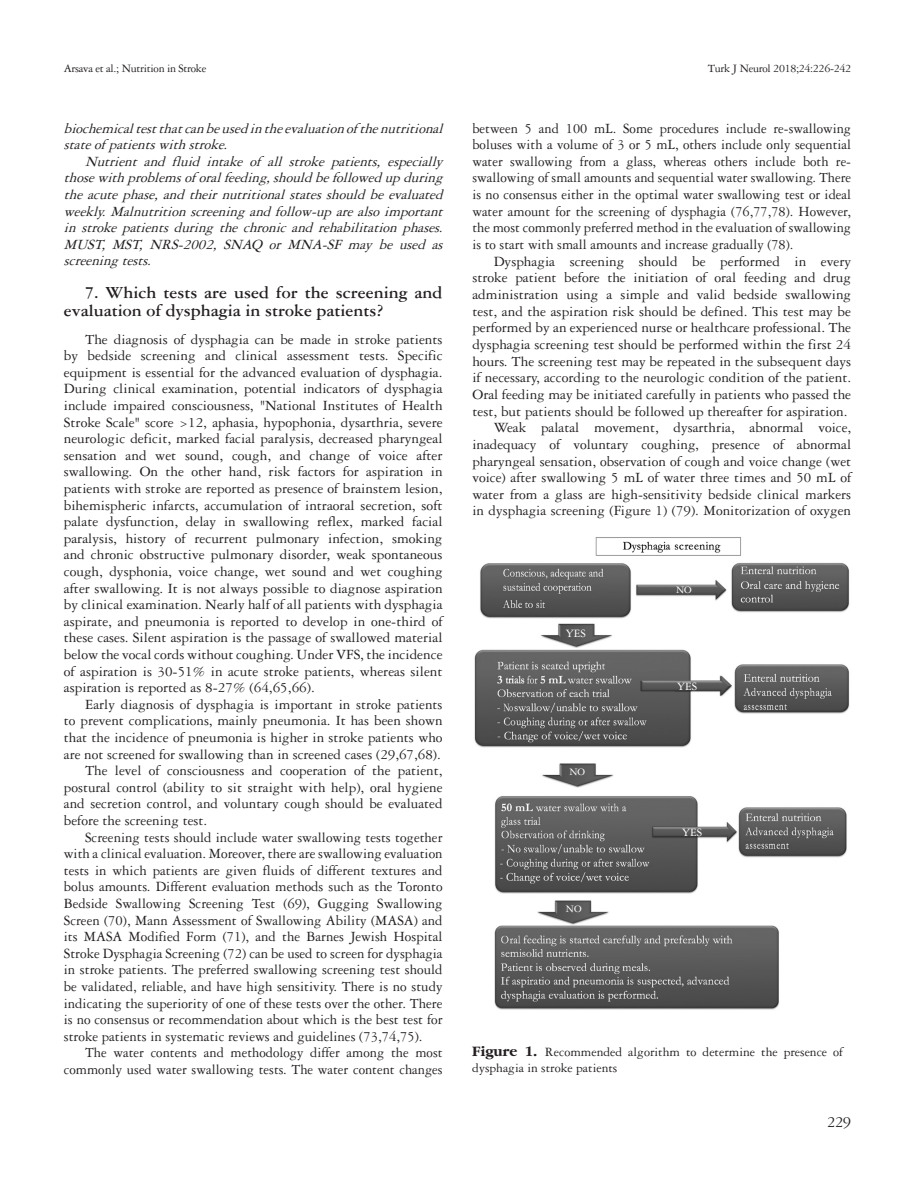
<style>
.page{position:relative;width:915px;height:1191px;background:#fff}
.page>*{position:absolute;margin:0;border:0;box-sizing:border-box;transform-origin:0 0}
.ARA_BASLIK{font:18px/18.1px "Garamond Three Bold Tr";color:#231f20}
.t1{font:16.5px "Garamond Three Tr";color:#231f20}
.YAZI{font:15px/16.6px "Garamond Three Tr";color:#231f20;text-align:justify}
.YAZI-2{font:15px/16.6px "Garamond Three Tr";color:#231f20;text-align:right;scale:.96 1}
.YAZI-3{font:italic 15px/16.6px "Garamond Three Tr";color:#231f20}
.YAZI-4{font:13.5px/16.5px "Garamond Three Tr";color:#231f20}
.t2{font:12px "Garamond Three Tr";letter-spacing:-.025em;color:#231f20}
.TABLO-YAZI{font:12px "Garamond Three Tr";color:#fff}
.TABLO-YAZI-2{font:10.5px "Garamond Three Tr";color:#fff}
.s1{font-family:"Garamond Bold Tr";font-size:15px}
</style>
<div class="page">
<img style="left:474px;top:537px;width:376px;height:473px">
<p class="t2" style="left:64px;top:61px;width:144px">Arsava et al.; Nutrition in Stroke</p>
<p class="YAZI-3" style="left:64px;top:119px;width:385px">biochemicaltestthatcanbeusedintheevaluationof thenutritional stateof patientswithstroke.</p>
<p class="YAZI-3" style="left:64px;top:152px;width:385px;text-align:justify;text-indent:21px">Nutrient and fluid intake of all stroke patients, especially thosewithproblemsof oralfeeding,shouldbefollowedup during theacutephase,andtheirnutritionalstatesshouldbeevaluated weekly.Malnutritionscreeningandfollow-up arealsoimportant in stroke patients during the chronic and rehabilitation phases.<br>MUST, MST, NRS-2002, SNAQ or MNA-SF may be used as screeningtests.</p>
<p class="ARA_BASLIK" style="left:64px;top:283px;width:380px;text-indent:21px">7. Which tests are used for the screening and evaluation of dysphagia in stroke patients?</p>
<p class="YAZI" style="left:64px;top:330px;width:380px;text-indent:21px">The diagnosis of dysphagia can be made in stroke patients by bedside screening and clinical assessment tests. Specific equipment is essential for the advanced evaluation of dysphagia.<br>During clinical examination, potential indicators of dysphagia include impaired consciousness, "National Institutes of Health Stroke Scale" score &gt;12, aphasia, hypophonia, dysarthria, severe neurologic deficit, marked facial paralysis, decreased pharyngeal sensation and wet sound, cough, and change of voice after swallowing. On the other hand, risk factors for aspiration in patients with stroke are reported as presence of brainstem lesion, bihemispheric infarcts, accumulation of intraoral secretion, soft palate dysfunction, delay in swallowing reflex, marked facial paralysis, history of recurrent pulmonary infection, smoking and chronic obstructive pulmonary disorder, weak spontaneous cough, dysphonia, voice change, wet sound and wet coughing after swallowing. It is not always possible to diagnose aspiration by clinical examination. Nearly half of all patients with dysphagia aspirate, and pneumonia is reported to develop in one-third of these cases. Silent aspiration is the passage of swallowed material below the vocal cords without coughing. Under VFS, the incidence of aspiration is 30-51% in acute stroke patients, whereas silent aspiration is reported as 8-27% (64,65,66).</p>
<p class="YAZI" style="left:64px;top:695px;width:380px;text-indent:21px">Early diagnosis of dysphagia is important in stroke patients to prevent complications, mainly pneumonia. It has been shown that the incidence of pneumonia is higher in stroke patients who are not screened for swallowing than in screened cases (29,67,68).</p>
<p class="YAZI" style="left:64px;top:761px;width:380px;text-indent:21px">The level of consciousness and cooperation of the patient, postural control (ability to sit straight with help), oral hygiene and secretion control, and voluntary cough should be evaluated before the screening test.</p>
<p class="YAZI" style="left:64px;top:828px;width:380px;text-indent:21px">Screening tests should include water swallowing tests together with a clinical evaluation. Moreover, there are swallowing evaluation tests in which patients are given fluids of different textures and bolus amounts. Different evaluation methods such as the Toronto Bedside Swallowing Screening Test (69), Gugging Swallowing Screen (70), Mann Assessment of Swallowing Ability (MASA) and its MASA Modified Form (71), and the Barnes Jewish Hospital Stroke Dysphagia Screening (72) can be used to screen for dysphagia in stroke patients. The preferred swallowing screening test should be validated, reliable, and have high sensitivity. There is no study indicating the superiority of one of these tests over the other. There is no consensus or recommendation about which is the best test for stroke patients in systematic reviews and guidelines (73,74,75).</p>
<p class="YAZI-2" style="left:64px;top:1043px;width:396px">The water contents and methodology differ among the most commonly used water swallowing tests. The water content changes</p>
<p class="t2" style="left:707px;top:61px;width:145px">Turk J Neurol 2018;24:226-242</p>
<p class="YAZI-2" style="left:472px;top:119px;width:396px;text-align:justify">between 5 and 100 mL. Some procedures include re-swallowing boluses with a volume of 3 or 5 mL, others include only sequential water swallowing from a glass, whereas others include both re&shy;swallowing of small amounts and sequential water swallowing. There is no consensus either in the optimal water swallowing test or ideal water amount for the screening of dysphagia (76,77,78). However, the most commonly preferred method in the evaluation of swallowing is to start with small amounts and increase gradually (78).</p>
<p class="YAZI" style="left:472px;top:252px;width:380px;text-indent:21px">Dysphagia screening should be performed in every stroke patient before the initiation of oral feeding and drug administration using a simple and valid bedside swallowing test, and the aspiration risk should be defined. This test may be performed by an experienced nurse or healthcare professional. The dysphagia screening test should be performed within the first 24 hours. The screening test may be repeated in the subsequent days if necessary, according to the neurologic condition of the patient.<br>Oral feeding may be initiated carefully in patients who passed the test, but patients should be followed up thereafter for aspiration.</p>
<p class="YAZI" style="left:472px;top:419px;width:380px;text-indent:21px">Weak palatal movement, dysarthria, abnormal voice, inadequacy of voluntary coughing, presence of abnormal pharyngeal sensation, observation of cough and voice change (wet voice) after swallowing 5 mL of water three times and 50 mL of water from a glass are high-sensitivity bedside clinical markers in dysphagia screening (Figure 1) (79). Monitorization of oxygen</p>
<p class="TABLO-YAZI" style="left:565px;top:625px;width:22px">YES</p>
<p class="TABLO-YAZI-2" style="left:569px;top:765px;width:17px">NO</p>
<p class="TABLO-YAZI-2" style="left:565px;top:902px;width:17px">NO</p>
<p class="TABLO-YAZI-2" style="left:675px;top:583px;width:17px">NO</p>
<p class="TABLO-YAZI" style="left:677px;top:678px;width:22px">YES</p>
<p class="TABLO-YAZI" style="left:682px;top:825px;width:22px">YES</p>
<p class="YAZI-4" style="left:472px;top:1043px;width:372px"><span class="s1">Figure 1.</span> Recommended algorithm to determine the presence of dysphagia in stroke patients</p>
<p class="t1" style="left:826px;top:1112px;width:25px">229</p>
</div>
